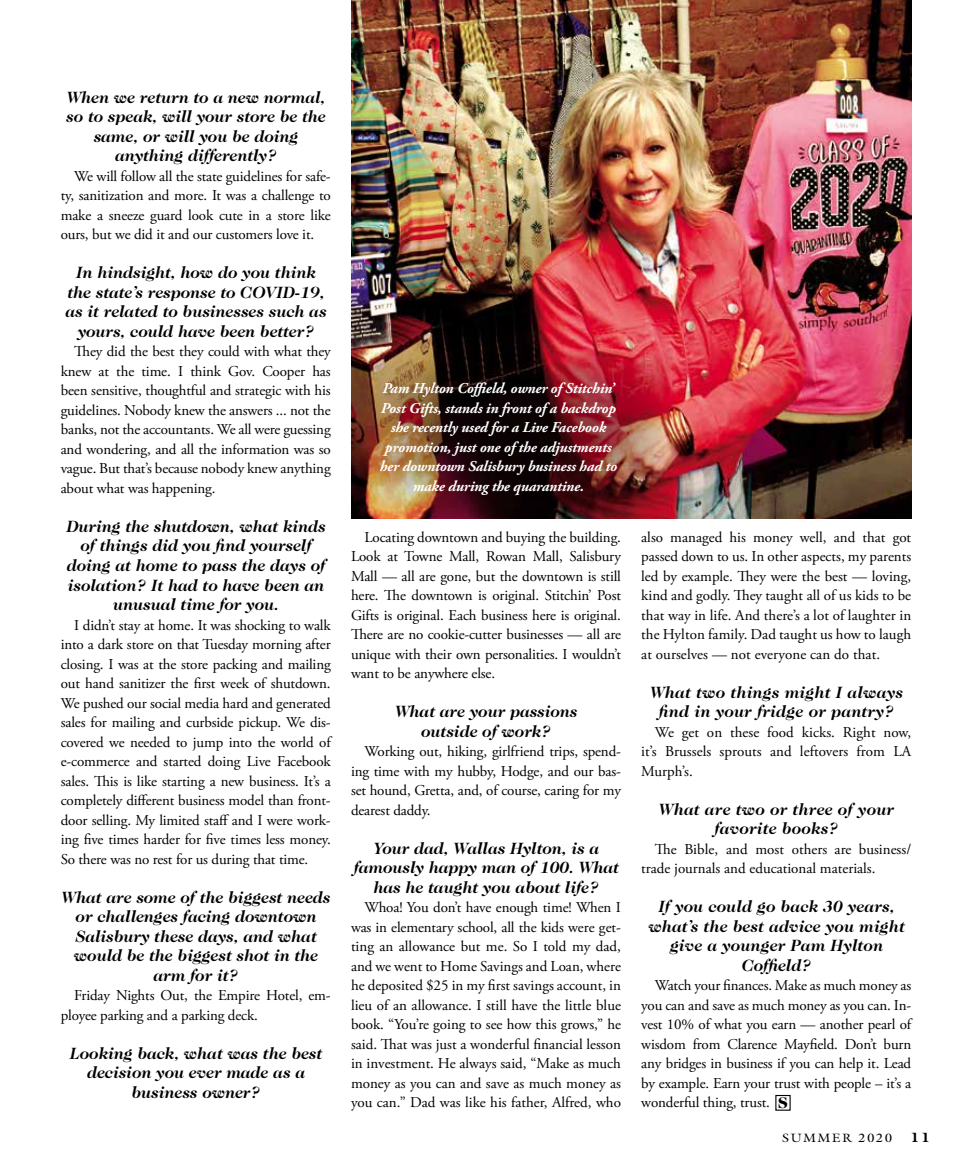
<style>
.page{position:relative;width:972px;height:1175px;background:#fff}
.page>*{position:absolute;margin:0;border:0;box-sizing:border-box;transform-origin:0 0}
.t1{font:italic 700 16.5px/19.5px "Caslon Two Twenty Four";letter-spacing:-.005em;color:#000;text-align:center}
.t2{font:900 15.6px "Caslon Two Twenty Four";color:#000}
.t3{font:15px/19.5px "Adobe Garamond Pro";letter-spacing:-.01em;color:#000;text-align:justify}
.t4{font:italic 700 15px/19.5px "Adobe Garamond Pro";letter-spacing:-.01em;color:#fff;text-align:center}
.t5{font:900 13.5px "Galliard";color:#000}
.t6{font:12.15px "Galliard";letter-spacing:.1em;color:#000;scale:1.11 1}
</style>
<div class="page">
<img style="left:351px;top:0;width:560px;height:519px">
<img style="left:351px;top:351px;width:323px;height:166px">
<p class="t1" style="left:66px;top:87px;width:261px">When we return to a new normal, so to speak, will your store be the same, or will you be doing anything differently?</p>
<p class="t3" style="left:61px;top:167px;width:272px;text-indent:14px">We will follow all the state guidelines for safe&shy;ty, sanitization and more. It was a challenge to make a sneeze guard look cute in a store like ours, but we did it and our customers love it.</p>
<p class="t1" style="left:65px;top:263px;width:263px">In hindsight, how do you think the state’s response to COVID-19, as it related to businesses such as yours, could have been better?</p>
<p class="t3" style="left:61px;top:342px;width:272px;text-indent:14px">They did the best they could with what they knew at the time. I think Gov. Cooper has been sensitive, thoughtful and strategic with his guidelines. Nobody knew the answers ... not the banks, not the accountants. We all were guessing and wondering, and all the information was so vague. But that’s because nobody knew anything about what was happening.</p>
<p class="t1" style="left:66px;top:516px;width:261px">During the shutdown, what kinds of things did you find yourself doing at home to pass the days of isolation? It had to have been an unusual time for you.</p>
<p class="t3" style="left:61px;top:615px;width:272px;text-indent:14px">I didn’t stay at home. It was shocking to walk into a dark store on that Tuesday morning after closing. I was at the store packing and mailing out hand sanitizer the first week of shutdown.<br>We pushed our social media hard and generated sales for mailing and curbside pickup. We dis&shy;covered we needed to jump into the world of e-commerce and started doing Live Facebook sales. This is like starting a new business. It’s a completely different business model than front&shy;door selling. My limited staff and I were work&shy;ing five times harder for five times less money.<br>So there was no rest for us during that time.</p>
<p class="t1" style="left:61px;top:887px;width:270px">What are some of the biggest needs or challenges facing downtown<br>Salisbury these days, and what would be the biggest shot in the arm for it?</p>
<p class="t3" style="left:61px;top:986px;width:272px;text-indent:14px">Friday Nights Out, the Empire Hotel, em&shy;ployee parking and a parking deck.</p>
<p class="t1" style="left:70px;top:1043px;width:254px">Looking back, what was the best decision you ever made as a business owner?</p>
<p class="t4" style="left:380px;top:379px;width:239px">Pam Hylton Coffield, owner of Stitchin’ Post Gifts, stands in front of a backdrop she recently used for a Live Facebook promotion, just one of the adjustments her downtown Salisbury business had to make during the quarantine.</p>
<p class="t3" style="left:351px;top:528px;width:272px;text-indent:14px">Locating downtown and buying the building.<br>Look at Towne Mall, Rowan Mall, Salisbury Mall — all are gone, but the downtown is still here. The downtown is original. Stitchin’ Post Gifts is original. Each business here is original.<br>There are no cookie-cutter businesses — all are unique with their own personalities. I wouldn’t want to be anywhere else.</p>
<p class="t1" style="left:395px;top:701px;width:184px">What are your passions outside of work?</p>
<p class="t3" style="left:351px;top:742px;width:272px;text-indent:14px">Working out, hiking, girlfriend trips, spend&shy;ing time with my hubby, Hodge, and our bas&shy;set hound, Gretta, and, of course, caring for my dearest daddy.</p>
<p class="t1" style="left:353px;top:838px;width:267px">Your dad, Wallas Hylton, is a famously happy man of 100. What has he taught you about life?</p>
<p class="t3" style="left:351px;top:898px;width:272px;text-indent:14px">Whoa! You don’t have enough time! When I was in elementary school, all the kids were get&shy;ting an allowance but me. So I told my dad, and we went to Home Savings and Loan, where he deposited $25 in my first savings account, in lieu of an allowance. I still have the little blue book. “You’re going to see how this grows,” he said. That was just a wonderful financial lesson in investment. He always said, “Make as much money as you can and save as much money as you can.” Dad was like his father, Alfred, who</p>
<p class="t3" style="left:641px;top:528px;width:272px">also managed his money well, and that got passed down to us. In other aspects, my parents led by example. They were the best — loving, kind and godly. They taught all of us kids to be that way in life. And there’s a lot of laughter in the Hylton family. Dad taught us how to laugh at ourselves — not everyone can do that.</p>
<p class="t1" style="left:650px;top:682px;width:254px">What two things might I always find in your fridge or pantry?</p>
<p class="t3" style="left:641px;top:723px;width:271px;text-indent:14px">We get on these food kicks. Right now, it’s Brussels sprouts and leftovers from LA Murph’s.</p>
<p class="t1" style="left:659px;top:799px;width:237px">What are two or three of your favorite books?</p>
<p class="t3" style="left:641px;top:840px;width:271px;text-indent:14px">The Bible, and most others are business/ trade journals and educational materials.</p>
<p class="t1" style="left:648px;top:896px;width:258px">If you could go back 30 years, what’s the best advice you might give a younger Pam Hylton<br>Coffield?</p>
<p class="t3" style="left:641px;top:976px;width:272px;text-indent:14px">Watch your finances. Make as much money as you can and save as much money as you can. In&shy;vest 10% of what you earn — another pearl of wisdom from Clarence Mayfield. Don’t burn any bridges in business if you can help it. Lead by example. Earn your trust with people – it’s a wonderful thing, trust.</p>
<p class="t2" style="left:778px;top:1093px;width:12px">S</p>
<p class="t6" style="left:782px;top:1130px;width:101px">SUMMER 2020</p>
<p class="t5" style="left:911px;top:1129px;width:20px">11</p>
</div>
